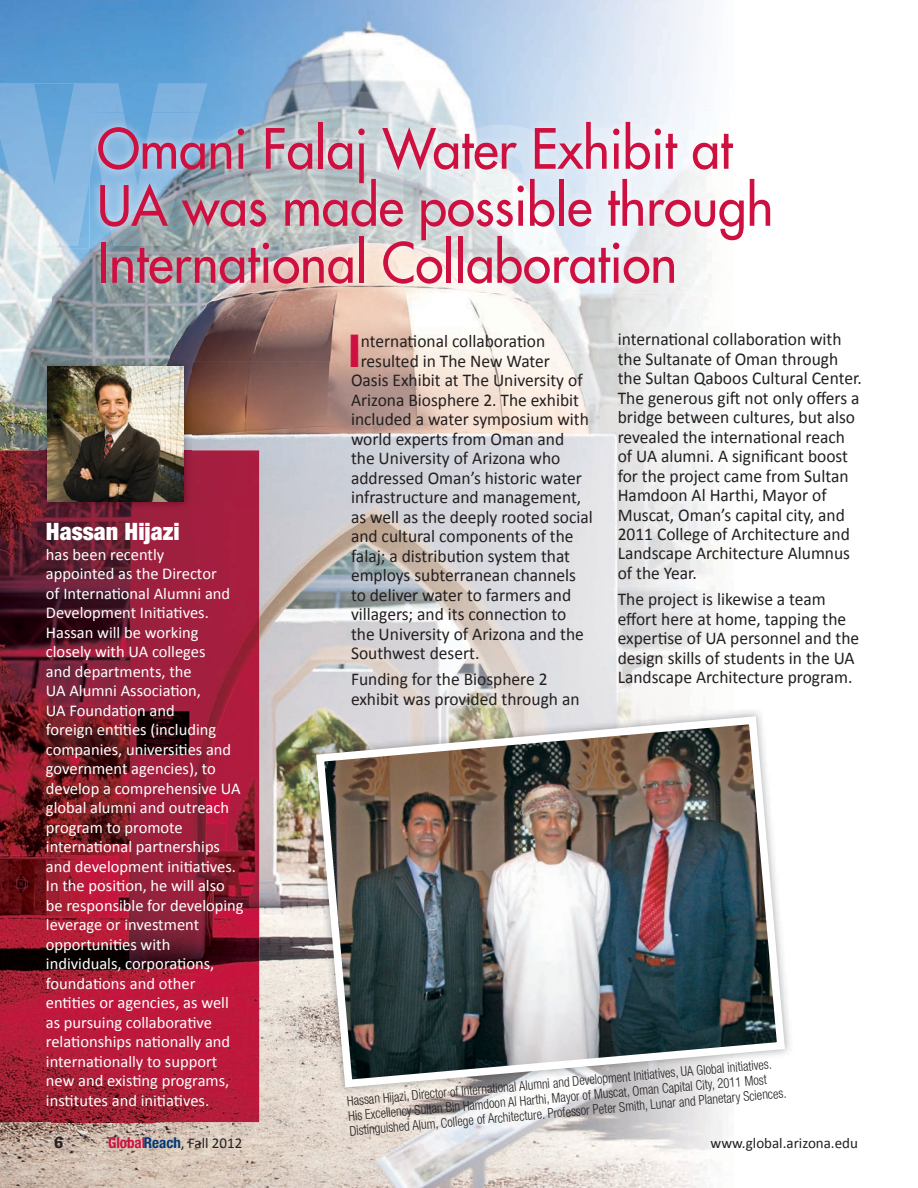
<style>
.page{position:relative;width:918px;height:1188px;background:#fff}
.page>*{position:absolute;margin:0;border:0;box-sizing:border-box;transform-origin:0 0}
.t1{font:500 54px/57px "Futura Std";color:#ce1041;scale:.95 1}
.t2{font:800 condensed 45.3px "Helvetica Neue LT Std";color:#ce1041}
.t3{font:900 condensed 24px "Helvetica Neue LT Std";color:#fff}
.t4{font:18px/19.5px "Calibri";color:#231f20}
.t5{font:700 18px "Calibri";color:#231f20}
.t6{font:16.5px/19.5px "Calibri";color:#fff}
.t7{font:15px "Calibri";color:#231f20}
.t8{font:300 condensed 13.5px/15px "Helvetica Neue LT Std";color:#231f20;scale:.94 1}
.s1{font-family:"Helvetica Neue LT Std";font-weight:700;font-stretch:condensed;color:#ce1041}
.s2{font-family:"Helvetica Neue LT Std";font-weight:700;font-stretch:condensed;color:#003976}
</style>
<div class="page">
<img style="left:0;top:0;width:680px;height:103px">
<img style="left:0;top:249px;width:52px;height:873px">
<svg style="left:676px;top:103px;width:5px;height:10px"></svg>
<img style="left:52px;top:249px;width:52px;height:109px">
<img style="left:104px;top:293px;width:602px;height:68px">
<img style="left:192px;top:361px;width:522px;height:104px">
<img style="left:259px;top:465px;width:212px;height:258px">
<img style="left:471px;top:465px;width:249px;height:243px">
<img style="left:209px;top:723px;width:105px;height:465px">
<img style="left:0;top:1122px;width:209px;height:66px">
<img style="left:314px;top:1095px;width:409px;height:93px">
<img style="left:156px;top:450px;width:103px;height:672px">
<img style="left:51px;top:510px;width:105px;height:612px">
<img style="left:308px;top:708px;width:482px;height:387px">
<img style="left:312px;top:712px;width:477px;height:380px">
<img style="left:0;top:83px;width:104px;height:166px">
<img style="left:104px;top:83px;width:572px;height:30px">
<img style="left:39px;top:358px;width:153px;height:152px">
<img style="left:48px;top:366px;width:136px;height:135px">
<img style="left:89px;top:249px;width:537px;height:44px">
<img style="left:89px;top:113px;width:587px;height:136px">
<h1 class="t1" style="left:97px;top:121px;width:713px">Omani Falaj Water Exhibit at<br>UA was made possible through<br>International Collaboration</h1>
<p class="t4" style="left:618px;top:329px;width:246px">international collaboration with the Sultanate of Oman through the Sultan Qaboos Cultural Center.<br>The generous gift not only offers a bridge between cultures, but also revealed the international reach of UA alumni. A significant boost for the project came from Sultan<br>Hamdoon Al Harthi, Mayor of<br>Muscat, Oman’s capital city, and<br>2011 College of Architecture and<br>Landscape Architecture Alumnus of the Year.</p>
<p class="t4" style="left:618px;top:590px;width:243px">The project is likewise a team effort here at home, tapping the expertise of UA personnel and the design skills of students in the UA<br>Landscape Architecture program.</p>
<h2 class="t2" style="left:349px;top:323px;width:14px">I</h2>
<p class="t4" style="left:361px;top:332px;width:186px">nternational collaboration</p>
<p class="t4" style="left:361px;top:351px;width:191px">resulted in The New Water</p>
<p class="t4" style="left:351px;top:371px;width:233px">Oasis Exhibit at The University of</p>
<p class="t4" style="left:351px;top:390px;width:230px">Arizona Biosphere 2. The exhibit</p>
<p class="t4" style="left:351px;top:410px;width:239px">included a water symposium with</p>
<p class="t4" style="left:351px;top:429px;width:215px">world experts from Oman and</p>
<p class="t4" style="left:351px;top:449px;width:211px">the University of Arizona who</p>
<p class="t4" style="left:351px;top:468px;width:232px">addressed Oman’s historic water</p>
<p class="t4" style="left:351px;top:488px;width:232px">infrastructure and management,</p>
<p class="t4" style="left:351px;top:507px;width:243px">as well as the deeply rooted social</p>
<p class="t4" style="left:351px;top:526px;width:224px">and cultural components of the</p>
<p class="t4" style="left:351px;top:546px;width:221px">falaj; a distribution system that</p>
<p class="t4" style="left:351px;top:565px;width:227px">employs subterranean channels</p>
<p class="t4" style="left:351px;top:585px;width:222px">to deliver water to farmers and</p>
<p class="t4" style="left:351px;top:604px;width:217px">villagers; and its connection to</p>
<p class="t4" style="left:351px;top:624px;width:234px">the University of Arizona and the</p>
<p class="t4" style="left:351px;top:643px;width:130px">Southwest desert.</p>
<p class="t4" style="left:351px;top:670px;width:230px">Funding for the Biosphere 2 exhibit was provided through an</p>
<h3 class="t3" style="left:46px;top:517px;width:135px">Hassan Hijazi</h3>
<p class="t6" style="left:46px;top:544px;width:199px">has been recently<br>appointed as the Director<br>of International Alumni and<br>Development Initiatives.<br>Hassan will be working closely with UA colleges<br>and departments, the<br>UA Alumni Association,<br>UA Foundation and<br>foreign entities (including companies, universities and government agencies), to develop a comprehensive UA global alumni and outreach program to promote international partnerships and development initiatives.<br>In the position, he will also be responsible for developing leverage or investment opportunities with individuals, corporations, foundations and other entities or agencies, as well as pursuing collaborative relationships nationally and internationally to support new and existing programs, institutes and initiatives.</p>
<p class="t8" style="left:346px;top:1093px;width:468px;rotate:-5deg">Hassan Hijazi, Director of International Alumni and Development Initiatives, UA Global initiatives.<br>His Excellency Sultan Bin Hamdoon Al Harthi, Mayor of Muscat, Oman Capital City, 2011 Most<br>Distinguished Alum, College of Architecture. Professor Peter Smith, Lunar and Planetary Sciences.</p>
<p class="t5" style="left:54px;top:1130px;width:11px">6</p>
<p class="t7" style="left:108px;top:1133px;width:136px"><span class="s1">Global</span><span class="s2">Reach</span>, Fall 2012</p>
<p class="t7" style="left:711px;top:1133px;width:149px">www.global.arizona.edu</p>
</div>
